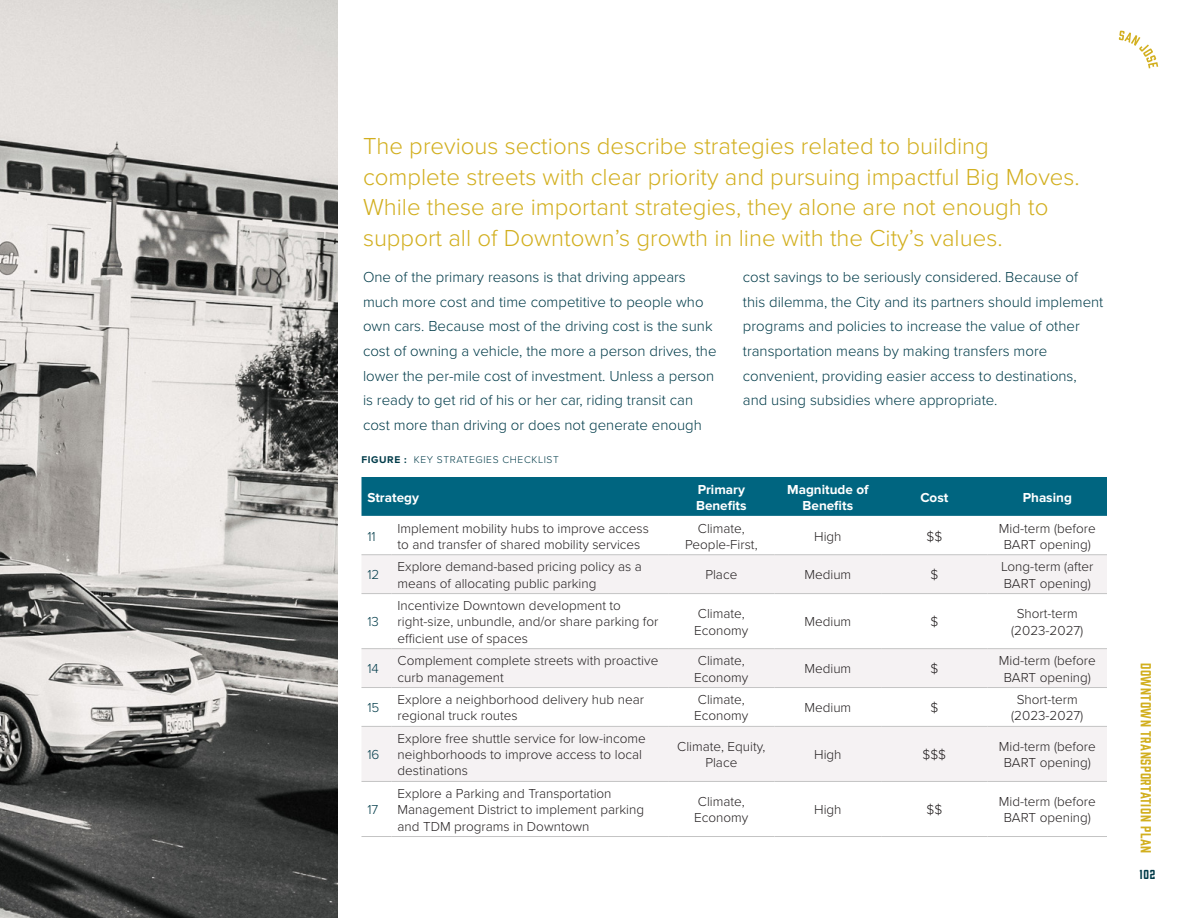
<style>
.page{position:relative;width:1188px;height:918px;background:#fff}
.page>*{position:absolute;margin:0;border:0;box-sizing:border-box;transform-origin:0 0}
.Body_Text{font:300 24px/30.6px "Proxima Nova";color:#d2af1f}
.Body_Text-2{font:300 15px/24.6px "Proxima Nova";color:#003b49}
.t1{font:300 13.5px/16.2px "Proxima Nova";color:#231f20}
.t2{font:700 13.5px/16.2px "Proxima Nova";color:#fff}
.t3{font:13.5px "Prohibition";letter-spacing:.04em;color:#d2af1f}
.t4{font:300 13.5px "Proxima Nova";color:#003b49}
.t5{font:12px "Prohibition";color:#003b49}
.t6{font:300 10.2px "Proxima Nova";letter-spacing:.06em;color:#003b49}
.s1{font-weight:700}
</style>
<div class="page">
<svg style="left:1119px;top:31px;width:39px;height:37px"></svg>
<img style="left:0;top:0;width:338px;height:918px">
<div style="left:362px;top:477px;width:745px;height:39px;background:#006580"></div>
<svg style="left:362px;top:555px;width:745px;height:226px;fill:#f5f2f3"></svg>
<hr style="left:362px;top:554px;width:30px;height:1px;background:#c4c4c4">
<hr style="left:392px;top:554px;width:276px;height:1px;background:#c4c4c4">
<hr style="left:668px;top:554px;width:107px;height:1px;background:#c4c4c4">
<hr style="left:775px;top:554px;width:106px;height:1px;background:#c4c4c4">
<hr style="left:881px;top:554px;width:107px;height:1px;background:#c4c4c4">
<hr style="left:988px;top:554px;width:119px;height:1px;background:#c4c4c4">
<hr style="left:362px;top:593px;width:30px;height:1px;background:#c4c4c4">
<hr style="left:392px;top:593px;width:276px;height:1px;background:#c4c4c4">
<hr style="left:668px;top:593px;width:107px;height:1px;background:#c4c4c4">
<hr style="left:775px;top:593px;width:106px;height:1px;background:#c4c4c4">
<hr style="left:881px;top:593px;width:107px;height:1px;background:#c4c4c4">
<hr style="left:988px;top:593px;width:119px;height:1px;background:#c4c4c4">
<hr style="left:362px;top:648px;width:30px;height:1px;background:#c4c4c4">
<hr style="left:392px;top:648px;width:276px;height:1px;background:#c4c4c4">
<hr style="left:668px;top:648px;width:107px;height:1px;background:#c4c4c4">
<hr style="left:775px;top:648px;width:106px;height:1px;background:#c4c4c4">
<hr style="left:881px;top:648px;width:107px;height:1px;background:#c4c4c4">
<hr style="left:988px;top:648px;width:119px;height:1px;background:#c4c4c4">
<hr style="left:362px;top:687px;width:30px;height:1px;background:#c4c4c4">
<hr style="left:392px;top:687px;width:276px;height:1px;background:#c4c4c4">
<hr style="left:668px;top:687px;width:107px;height:1px;background:#c4c4c4">
<hr style="left:775px;top:687px;width:106px;height:1px;background:#c4c4c4">
<hr style="left:881px;top:687px;width:107px;height:1px;background:#c4c4c4">
<hr style="left:988px;top:687px;width:119px;height:1px;background:#c4c4c4">
<hr style="left:362px;top:726px;width:30px;height:1px;background:#c4c4c4">
<hr style="left:392px;top:726px;width:276px;height:1px;background:#c4c4c4">
<hr style="left:668px;top:726px;width:107px;height:1px;background:#c4c4c4">
<hr style="left:775px;top:726px;width:106px;height:1px;background:#c4c4c4">
<hr style="left:881px;top:726px;width:107px;height:1px;background:#c4c4c4">
<hr style="left:988px;top:726px;width:119px;height:1px;background:#c4c4c4">
<hr style="left:362px;top:781px;width:30px;height:1px;background:#c4c4c4">
<hr style="left:392px;top:781px;width:276px;height:1px;background:#c4c4c4">
<hr style="left:668px;top:781px;width:107px;height:1px;background:#c4c4c4">
<hr style="left:775px;top:781px;width:106px;height:1px;background:#c4c4c4">
<hr style="left:881px;top:781px;width:107px;height:1px;background:#c4c4c4">
<hr style="left:988px;top:781px;width:119px;height:1px;background:#c4c4c4">
<hr style="left:362px;top:836px;width:30px;height:1px;background:#c4c4c4">
<hr style="left:392px;top:836px;width:276px;height:1px;background:#c4c4c4">
<hr style="left:668px;top:836px;width:107px;height:1px;background:#c4c4c4">
<hr style="left:775px;top:836px;width:106px;height:1px;background:#c4c4c4">
<hr style="left:881px;top:836px;width:107px;height:1px;background:#c4c4c4">
<hr style="left:988px;top:836px;width:119px;height:1px;background:#c4c4c4">
<p class="Body_Text" style="left:363px;top:130px;width:718px">The previous sections describe strategies related to building complete streets with clear priority and pursuing impactful Big Moves.<br>While these are important strategies, they alone are not enough to support all of Downtown’s growth in line with the City’s values.</p>
<p class="Body_Text-2" style="left:363px;top:264px;width:355px">One of the primary reasons is that driving appears much more cost and time competitive to people who own cars. Because most of the driving cost is the sunk cost of owning a vehicle, the more a person drives, the lower the per-mile cost of investment. Unless a person is ready to get rid of his or her car, riding transit can cost more than driving or does not generate enough</p>
<p class="Body_Text-2" style="left:743px;top:264px;width:362px">cost savings to be seriously considered. Because of this dilemma, the City and its partners should implement programs and policies to increase the value of other transportation means by making transfers more convenient, providing easier access to destinations, and using subsidies where appropriate.</p>
<p class="t6" style="left:362px;top:452px;width:199px"><span class="s1">FIGURE :</span> KEY STRATEGIES CHECKLIST</p>
<p class="t2" style="left:368px;top:489px;width:53px">Strategy</p>
<p class="t2" style="left:696px;top:481px;width:52px">Primary<br>Benefits</p>
<p class="t2" style="left:787px;top:481px;width:83px;text-align:center">Magnitude of<br>Benefits</p>
<p class="t2" style="left:920px;top:489px;width:30px">Cost</p>
<p class="t2" style="left:1023px;top:489px;width:51px">Phasing</p>
<p class="t4" style="left:368px;top:526px;width:10px">11</p>
<p class="t1" style="left:398px;top:519px;width:253px">Implement mobility hubs to improve access to and transfer of shared mobility services</p>
<p class="t1" style="left:685px;top:519px;width:74px;text-align:center">Climate,<br>People-First,</p>
<p class="t1" style="left:814px;top:527px;width:29px">High</p>
<p class="t1" style="left:927px;top:527px;width:17px">$$</p>
<p class="t1" style="left:999px;top:519px;width:98px;text-align:center">Mid-term (before<br>BART opening)</p>
<p class="t4" style="left:368px;top:565px;width:14px">12</p>
<p class="t1" style="left:398px;top:558px;width:246px">Explore demand-based pricing policy as a means of allocating public parking</p>
<p class="t1" style="left:705px;top:566px;width:33px">Place</p>
<p class="t1" style="left:804px;top:566px;width:48px">Medium</p>
<p class="t1" style="left:930px;top:566px;width:9px">$</p>
<p class="t1" style="left:1001px;top:558px;width:94px">Long-term (after<br>BART opening)</p>
<p class="t4" style="left:368px;top:612px;width:13px">13</p>
<p class="t1" style="left:398px;top:597px;width:262px">Incentivize Downtown development to right-size, unbundle, and/or share parking for efficient use of spaces</p>
<p class="t1" style="left:694px;top:605px;width:56px">Climate,<br>Economy</p>
<p class="t1" style="left:804px;top:613px;width:48px">Medium</p>
<p class="t1" style="left:930px;top:613px;width:9px">$</p>
<p class="t1" style="left:1011px;top:605px;width:74px;text-align:center">Short-term (2023-2027)</p>
<p class="t4" style="left:368px;top:659px;width:13px">14</p>
<p class="t1" style="left:398px;top:652px;width:262px">Complement complete streets with proactive curb management</p>
<p class="t1" style="left:694px;top:652px;width:56px">Climate,<br>Economy</p>
<p class="t1" style="left:804px;top:660px;width:48px">Medium</p>
<p class="t1" style="left:930px;top:660px;width:9px">$</p>
<p class="t1" style="left:999px;top:652px;width:98px;text-align:center">Mid-term (before<br>BART opening)</p>
<p class="t4" style="left:368px;top:698px;width:14px">15</p>
<p class="t1" style="left:398px;top:691px;width:248px">Explore a neighborhood delivery hub near regional truck routes</p>
<p class="t1" style="left:694px;top:691px;width:56px">Climate,<br>Economy</p>
<p class="t1" style="left:804px;top:699px;width:48px">Medium</p>
<p class="t1" style="left:930px;top:699px;width:9px">$</p>
<p class="t1" style="left:1011px;top:691px;width:74px;text-align:center">Short-term (2023-2027)</p>
<p class="t4" style="left:368px;top:745px;width:14px">16</p>
<p class="t1" style="left:398px;top:730px;width:250px">Explore free shuttle service for low-income neighborhoods to improve access to local destinations</p>
<p class="t1" style="left:677px;top:738px;width:90px;text-align:center">Climate, Equity,<br>Place</p>
<p class="t1" style="left:814px;top:746px;width:29px">High</p>
<p class="t1" style="left:923px;top:746px;width:25px">$$$</p>
<p class="t1" style="left:999px;top:738px;width:98px;text-align:center">Mid-term (before<br>BART opening)</p>
<p class="t4" style="left:368px;top:800px;width:12px">17</p>
<p class="t1" style="left:398px;top:785px;width:248px">Explore a Parking and Transportation<br>Management District to implement parking and TDM programs in Downtown</p>
<p class="t1" style="left:694px;top:793px;width:56px">Climate,<br>Economy</p>
<p class="t1" style="left:814px;top:801px;width:29px">High</p>
<p class="t1" style="left:927px;top:801px;width:17px">$$</p>
<p class="t1" style="left:999px;top:793px;width:98px;text-align:center">Mid-term (before<br>BART opening)</p>
<p class="t3" style="left:1155px;top:663px;width:192px;rotate:90deg">downtown transportation plan</p>
<p class="t5" style="left:1140px;top:866px;width:17px">102</p>
</div>
